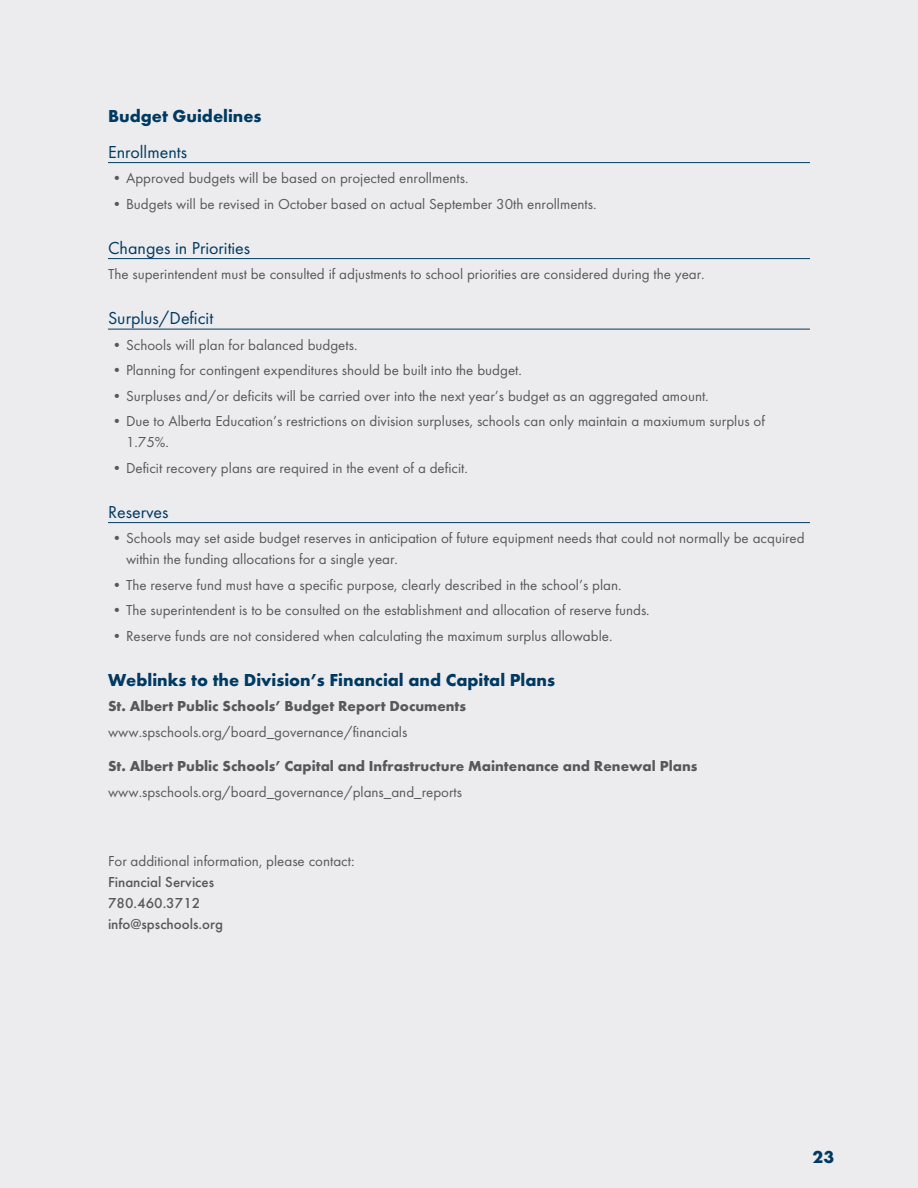
<style>
.page{position:relative;width:918px;height:1188px;background:#ececee}
.page>*{position:absolute;margin:0;border:0;box-sizing:border-box;transform-origin:0 0}
.subhead{font:700 18px "Futura PT";color:#003a62}
.subhead2{font:18px "Futura PT";color:#003a62}
.body{font:15px/21px "Futura PT";color:#57585a}
.body-2{font:700 15px "Futura PT";color:#57585a}
.body-3{font:500 15px/21px "Futura PT";color:#57585a}
.s1{font-weight:400}
</style>
<div class="page">
<hr style="left:108px;top:162px;width:702px;height:1px;background:#003a62">
<hr style="left:108px;top:258px;width:702px;height:1px;background:#003a62">
<hr style="left:108px;top:329px;width:702px;height:1px;background:#003a62">
<hr style="left:108px;top:522px;width:702px;height:1px;background:#003a62">
<p class="subhead" style="left:108px;top:104px;width:155px">Budget Guidelines</p>
<p class="subhead2" style="left:108px;top:141px;width:81px">Enrollments</p>
<p class="body" style="left:110px;top:168px;width:361px">•Approved budgets will be based on projected enrollments.</p>
<p class="body" style="left:110px;top:193px;width:489px">•Budgets will be revised in October based on actual September 30th enrollments.</p>
<p class="subhead2" style="left:108px;top:237px;width:144px">Changes in Priorities</p>
<p class="body" style="left:108px;top:264px;width:598px">The superintendent must be consulted if adjustments to school priorities are considered during the year.</p>
<p class="subhead2" style="left:108px;top:308px;width:107px">Surplus/Deficit</p>
<p class="body" style="left:110px;top:334px;width:249px">•Schools will plan for balanced budgets.</p>
<p class="body" style="left:110px;top:360px;width:414px">•Planning for contingent expenditures should be built into the budget.</p>
<p class="body" style="left:110px;top:385px;width:601px">•Surpluses and/or deficits will be carried over into the next year’s budget as an aggregated amount.</p>
<p class="body" style="left:126px;top:411px;width:640px;text-indent:-16px">•Due to Alberta Education’s restrictions on division surpluses, schools can only maintain a maxiumum surplus of<br>1.75%.</p>
<p class="body" style="left:110px;top:457px;width:360px">•Deficit recovery plans are required in the event of a deficit.</p>
<p class="subhead2" style="left:108px;top:501px;width:62px">Reserves</p>
<p class="body" style="left:126px;top:528px;width:680px;text-indent:-16px">•Schools may set aside budget reserves in anticipation of future equipment needs that could not normally be acquired within the funding allocations for a single year.</p>
<p class="body" style="left:110px;top:574px;width:514px">•The reserve fund must have a specific purpose, clearly described in the school’s plan.</p>
<p class="body" style="left:110px;top:600px;width:542px">•The superintendent is to be consulted on the establishment and allocation of reserve funds.</p>
<p class="body" style="left:110px;top:625px;width:504px">•Reserve funds are not considered when calculating the maximum surplus allowable.</p>
<p class="subhead" style="left:108px;top:668px;width:449px">Weblinks to the Division’s Financial and Capital Plans</p>
<p class="body-2" style="left:108px;top:697px;width:360px">St. Albert Public Schools’ Budget Report Documents</p>
<p class="body" style="left:108px;top:721px;width:301px">www.spschools.org/board_governance/financials</p>
<p class="body-2" style="left:108px;top:757px;width:591px">St. Albert Public Schools’ Capital and Infrastructure Maintenance and Renewal Plans</p>
<p class="body" style="left:108px;top:781px;width:356px">www.spschools.org/board_governance/plans_and_reports</p>
<p class="body-3" style="left:108px;top:850px;width:248px"><span class="s1">For additional information, please contact:<br></span>Financial Services<br>780.460.3712<br>info@spschools.org</p>
<p class="subhead" style="left:813px;top:1145px;width:23px">23</p>
</div>
